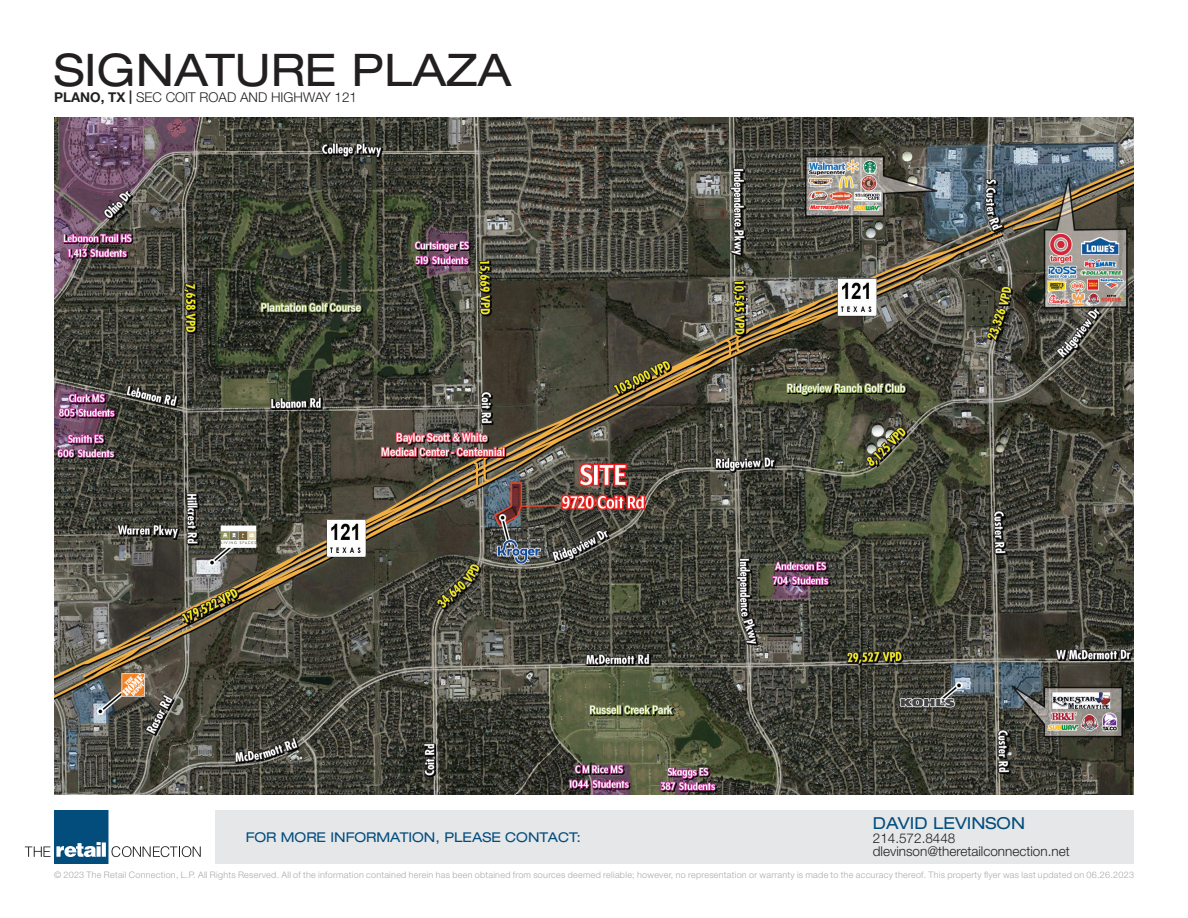
<style>
.page{position:relative;width:1188px;height:918px;background:#fff}
.page>*{position:absolute;margin:0;border:0;box-sizing:border-box;transform-origin:0 0}
.t1{font:expanded 45px "Helvetica Neue LT Std";color:#231f20}
.t2{font:expanded 16.5px "Helvetica Neue LT Std";color:#034d7d}
.t3{font:300 13.5px "Helvetica Neue LT Std";color:#231f20}
.t4{font:expanded 13.5px "Helvetica Neue LT Std";color:#034d7d}
.t5{font:300 9px "Helvetica Neue LT Std";letter-spacing:.03em;color:#a8a9ad}
.s1{font-weight:700}
</style>
<div class="page">
<svg style="left:25px;top:810px;width:176px;height:54px"></svg>
<div style="left:216px;top:810px;width:918px;height:54px;background:#e6e7e9"></div>
<img style="left:54px;top:117px;width:1080px;height:678px">
<p class="t1" style="left:54px;top:43px;width:459px">SIGNATURE PLAZA</p>
<p class="t3" style="left:54px;top:89px;width:305px"><span class="s1">PLANO, TX |</span> SEC COIT ROAD AND HIGHWAY 121</p>
<p class="t4" style="left:246px;top:829px;width:337px">FOR MORE INFORMATION, PLEASE CONTACT:</p>
<p class="t2" style="left:873px;top:814px;width:154px">DAVID LEVINSON</p>
<p class="t3" style="left:873px;top:830px;width:84px">214.572.8448</p>
<p class="t3" style="left:873px;top:843px;width:198px">dlevinson@theretailconnection.net</p>
<p class="t5" style="left:54px;top:869px;width:1082px">© 2023 The Retail Connection, L.P. All Rights Reserved. All of the information contained herein has been obtained from sources deemed reliable; however, no representation or warranty is made to the accuracy thereof. This property flyer was last updated on 06.26.2023</p>
</div>
